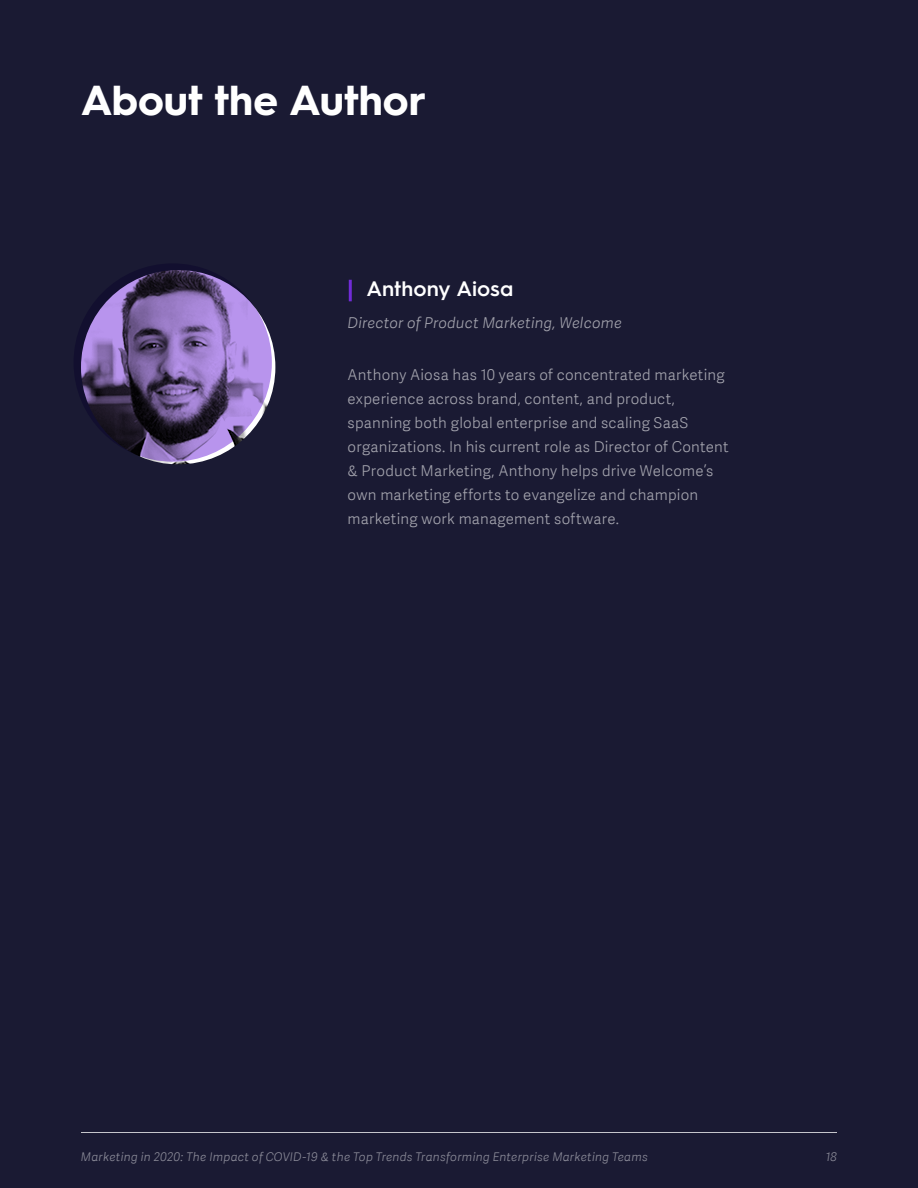
<style>
.page{position:relative;width:918px;height:1188px;background:#1a1a33}
.page>*{position:absolute;margin:0;border:0;box-sizing:border-box;transform-origin:0 0}
.t1{font:700 42px "Hurme Geometric Sans 3";color:#fff}
.t2{font:600 21px "Hurme Geometric Sans 3";letter-spacing:-.005em;color:#fff}
.t3{font:300 15px/24px "Adelle Sans";letter-spacing:.015em;color:#a3a3ad}
.t4{font:italic 300 15px "Adelle Sans";letter-spacing:.01em;color:#a3a3ad}
.t5{font:italic 300 12px "Adelle Sans";letter-spacing:.02em;color:#8c8c99}
</style>
<div class="page">
<hr style="left:349px;top:280px;width:3px;height:21px;background:#702bd6">
<svg style="left:74px;top:263px;width:198px;height:199px;background:#6f5991"></svg>
<hr style="left:81px;top:1132px;width:756px;height:1px;background:#c6c6cc">
<h1 class="t1" style="left:81px;top:71px;width:346px">About the Author</h1>
<h2 class="t2" style="left:366px;top:274px;width:148px">Anthony Aiosa</h2>
<p class="t4" style="left:348px;top:314px;width:276px">Director of Product Marketing, Welcome</p>
<p class="t3" style="left:348px;top:362px;width:383px">Anthony Aiosa has 10 years of concentrated marketing experience across brand, content, and product, spanning both global enterprise and scaling SaaS organizations. In his current role as Director of Content &amp; Product Marketing, Anthony helps drive Welcome’s own marketing efforts to evangelize and champion marketing work management software.</p>
<p class="t5" style="left:81px;top:1150px;width:568px">Marketing in 2020: The Impact of COVID-19 &amp; the Top Trends Transforming Enterprise Marketing Teams</p>
<p class="t5" style="left:826px;top:1150px;width:13px">18</p>
</div>
